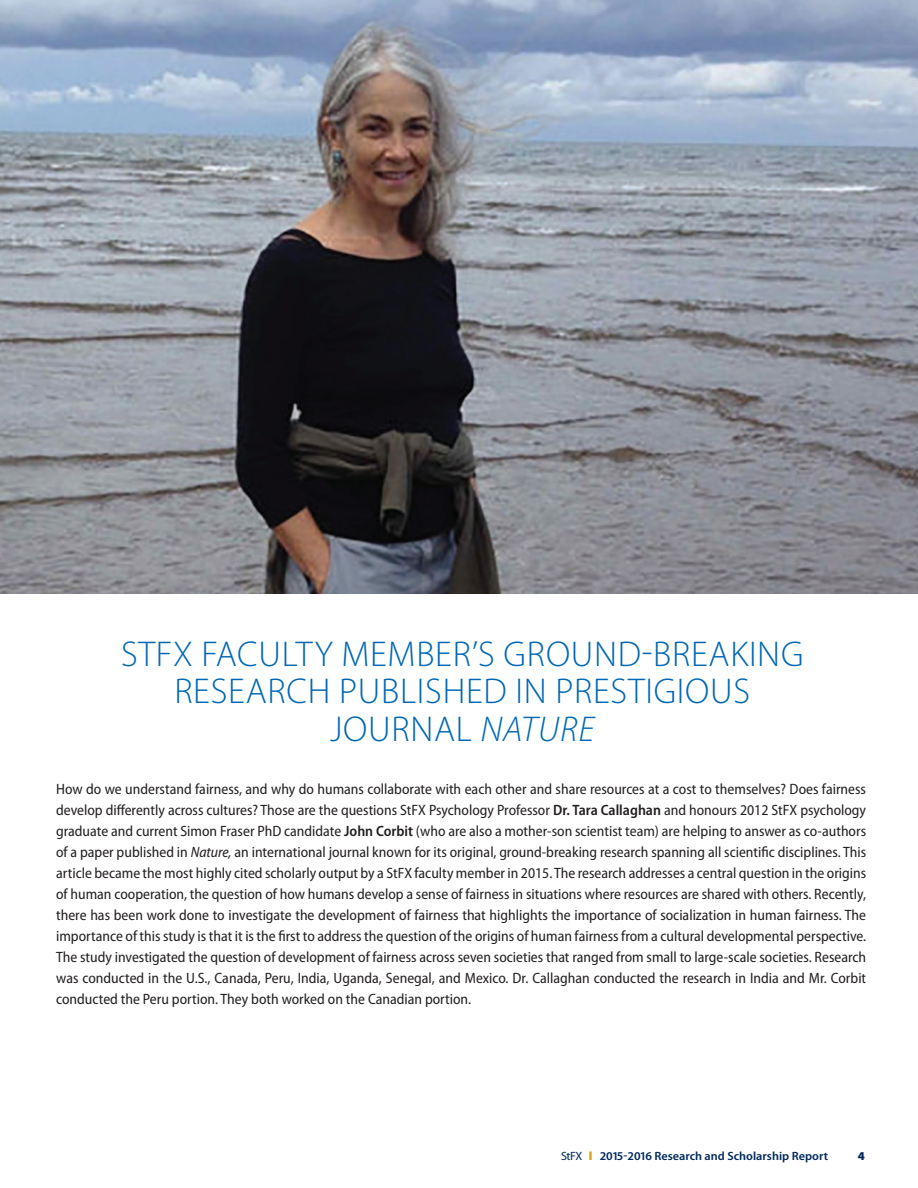
<style>
.page{position:relative;width:918px;height:1188px;background:#fff}
.page>*{position:absolute;margin:0;border:0;box-sizing:border-box;transform-origin:0 0}
.t1{font:300 36px/37.5px "Myriad Pro";letter-spacing:.02em;color:#0167b4;text-align:center}
.t2{font:semi-condensed 15px/21px "Myriad Pro";color:#231f20;text-align:justify}
.t3{font:600 semi-condensed 12px "Myriad Pro";color:#00295c;scale:1.1 1}
.t4{font:900 semi-condensed 12px "Myriad Pro";color:#00295c;scale:1.1 1}
.s1{font-style:italic}
.s2{font-weight:600}
.s3{font-weight:400}
.s4{font-weight:900;color:#d7a40b}
</style>
<div class="page">
<img style="left:0;top:0;width:918px;height:594px">
<h1 class="t1" style="left:121px;top:635px;width:684px">STFX FACULTY MEMBER’S GROUND-BREAKING<br>RESEARCH PUBLISHED IN PRESTIGIOUS<br>JOURNAL <span class="s1">NATURE</span></h1>
<p class="t2" style="left:56px;top:779px;width:812px">How do we understand fairness, and why do humans collaborate with each other and share resources at a cost to themselves? Does fairness develop differently across cultures? Those are the questions StFX Psychology Professor <span class="s2">Dr. Tara Callaghan</span> and honours 2012 StFX psychology graduate and current Simon Fraser PhD candidate <span class="s2">John Corbit</span> (who are also a mother-son scientist team) are helping to answer as co-authors of a paper published in <span class="s1">Nature,</span> an international journal known for its original, ground-breaking research spanning all scientific disciplines. This article became the most highly cited scholarly output by a StFX faculty member in 2015. The research addresses a central question in the origins of human cooperation, the question of how humans develop a sense of fairness in situations where resources are shared with others. Recently, there has been work done to investigate the development of fairness that highlights the importance of socialization in human fairness. The importance of this study is that it is the first to address the question of the origins of human fairness from a cultural developmental perspective.<br>The study investigated the question of development of fairness across seven societies that ranged from small to large-scale societies. Research was conducted in the U.S., Canada, Peru, India, Uganda, Senegal, and Mexico. Dr. Callaghan conducted the research in India and Mr. Corbit conducted the Peru portion. They both worked on the Canadian portion.</p>
<p class="t3" style="left:561px;top:1149px;width:244px"><span class="s3">StFX</span> <span class="s4">l</span> 2015-2016 Research and Scholarship Report</p>
<p class="t4" style="left:858px;top:1148px;width:8px">4</p>
</div>
